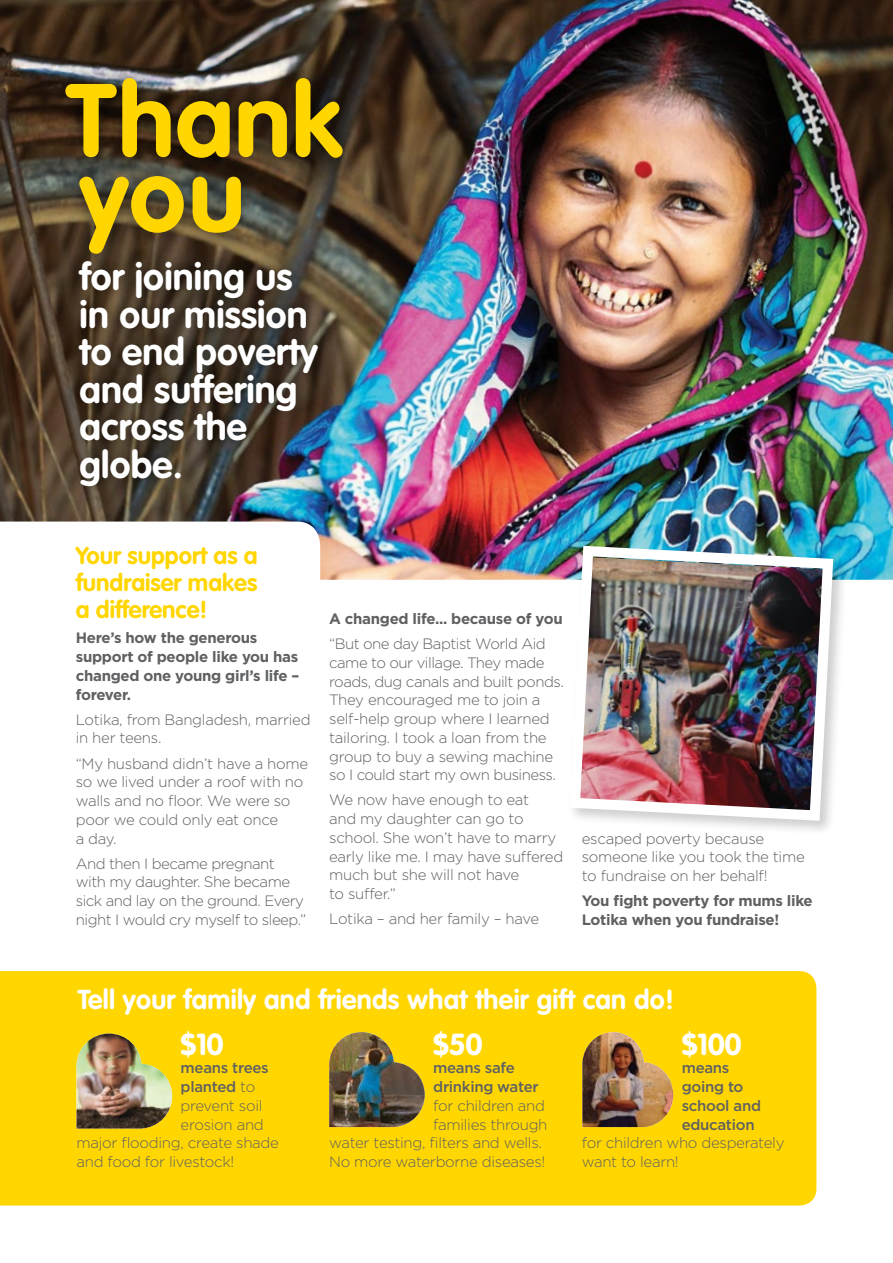
<style>
.page{position:relative;width:893px;height:1263px;background:#fff}
.page>*{position:absolute;margin:0;border:0;box-sizing:border-box;transform-origin:0 0}
.t1{font:700 102px/75px "VAG Rounded";letter-spacing:.005em;color:#ffd600}
.t2{font:700 37.5px/37.5px "VAG Rounded";letter-spacing:.005em;color:#fff}
.t3{font:700 30px "VAG Rounded";letter-spacing:-.02em;color:#fff}
.t4{font:700 27px "VAG Rounded";letter-spacing:.01em;color:#fff}
.t5{font:700 24px/27px "VAG Rounded";color:#ffd600;text-align:justify}
.t6{font:300 15px/18.8px "Gotham";letter-spacing:-.02em;color:#5f6062}
.t7{font:700 15px/18.8px "Gotham";letter-spacing:-.02em;color:#5f6062}
.t8{font:500 15px/18.8px "Gotham";letter-spacing:-.02em;color:#5f6062}
.s1{font-weight:300}
</style>
<div class="page">
<div style="left:0;top:971px;width:816px;height:234px;background:#ffd600"></div>
<img style="left:0;top:0;width:893px;height:580px">
<div style="left:48px;top:60px;width:314px;height:444px;background:#000;opacity:.7"></div>
<div style="left:567px;top:543px;width:282px;height:294px;background:#000;opacity:.2"></div>
<img style="left:564px;top:540px;width:275px;height:286px">
<img style="left:77px;top:1033px;width:95px;height:96px">
<img style="left:329px;top:1032px;width:96px;height:95px">
<img style="left:582px;top:1032px;width:91px;height:95px">
<svg style="left:0;top:521px;width:320px;height:59px"></svg>
<h1 class="t1" style="left:67px;top:87px;width:278px">Thank you</h1>
<h2 class="t2" style="left:80px;top:260px;width:240px">for joining us in our mission to end poverty and suffering across the globe.</h2>
<h3 class="t5" style="left:76px;top:543px;width:183px">Your support as a fundraiser makes a difference!</h3>
<p class="t7" style="left:76px;top:628px;width:225px">Here’s how the generous support of people like you has changed one young girl’s life – forever.</p>
<p class="t6" style="left:76px;top:710px;width:236px">Lotika, from Bangladesh, married in her teens.</p>
<p class="t6" style="left:76px;top:754px;width:234px">“My husband didn’t have a home so we lived under a roof with no walls and no floor. We were so poor we could only eat once<br>a day.</p>
<p class="t6" style="left:76px;top:854px;width:232px">And then I became pregnant with my daughter. She became sick and lay on the ground. Every night I would cry myself to sleep.”</p>
<p class="t7" style="left:329px;top:609px;width:235px">A changed life... because of you</p>
<p class="t6" style="left:329px;top:634px;width:236px">“But one day Baptist World Aid came to our village. They made roads, dug canals and built ponds.<br>They encouraged me to join a self-help group where I learned tailoring. I took a loan from the group to buy a sewing machine so I could start my own business.</p>
<p class="t6" style="left:329px;top:791px;width:236px">We now have enough to eat<br>and my daughter can go to school. She won’t have to marry early like me. I may have suffered much but she will not have<br>to suffer.”</p>
<p class="t6" style="left:329px;top:909px;width:212px">Lotika – and her family – have</p>
<p class="t6" style="left:582px;top:829px;width:224px">escaped poverty because someone like you took the time to fundraise on her behalf!</p>
<p class="t7" style="left:582px;top:891px;width:232px">You fight poverty for mums like<br>Lotika when you fundraise!</p>
<h3 class="t4" style="left:78px;top:984px;width:598px">Tell your family and friends what their gift can do!</h3>
<h3 class="t3" style="left:433px;top:1026px;width:51px">$50</h3>
<p class="t8" style="left:433px;top:1059px;width:107px">means safe drinking water</p>
<p class="t6" style="left:433px;top:1096px;width:113px">for children and</p>
<p class="t6" style="left:433px;top:1115px;width:116px">families through</p>
<p class="t6" style="left:329px;top:1134px;width:214px">water testing, filters and wells.</p>
<p class="t6" style="left:329px;top:1152px;width:218px">No more waterborne diseases!</p>
<h3 class="t3" style="left:181px;top:1026px;width:45px">$10</h3>
<p class="t8" style="left:181px;top:1059px;width:90px">means trees</p>
<p class="t8" style="left:181px;top:1077px;width:76px">planted <span class="s1">to</span></p>
<p class="t6" style="left:181px;top:1096px;width:83px">prevent soil</p>
<p class="t6" style="left:181px;top:1115px;width:85px">erosion and</p>
<p class="t6" style="left:77px;top:1134px;width:204px">major flooding, create shade</p>
<p class="t6" style="left:77px;top:1152px;width:159px">and food for livestock!</p>
<h3 class="t3" style="left:682px;top:1026px;width:61px">$100</h3>
<p class="t8" style="left:682px;top:1059px;width:81px">means going to school and education</p>
<p class="t6" style="left:582px;top:1134px;width:204px">for children who desperately want to learn!</p>
</div>
